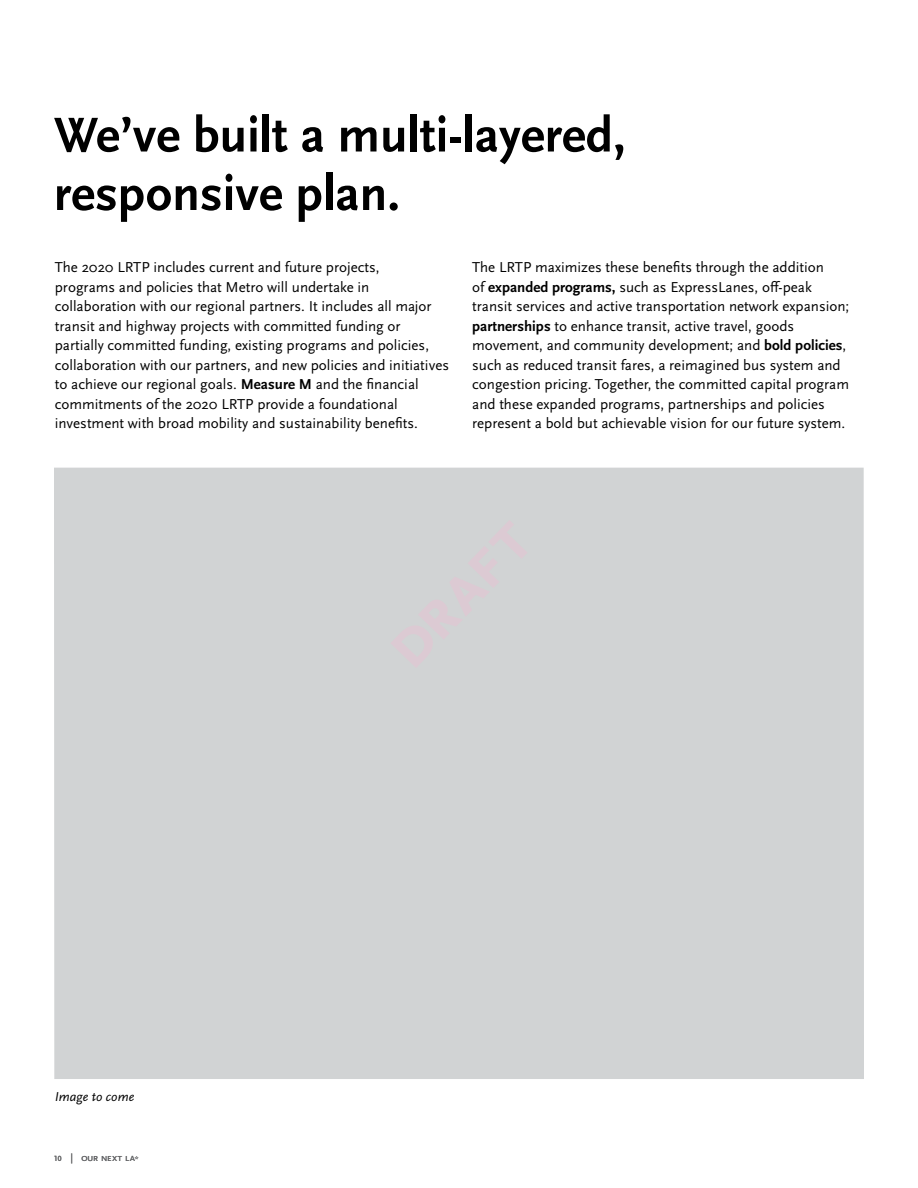
<style>
.page{position:relative;width:918px;height:1188px;background:#fff}
.page>*{position:absolute;margin:0;border:0;box-sizing:border-box;transform-origin:0 0}
.t1{font:700 51px/58.5px "Scala Sans Pro";color:#000}
.t2{font:15px/19.5px "Scala Sans Pro";color:#000}
.t3{font:italic 13.5px "Scala Sans Pro";color:#000}
.t4{font:11.25px "Scala Sans Pro";color:#636466}
.t5{font:10.5px "Scala Sans Pro";letter-spacing:-.015em;color:#636466}
.s1{font-weight:700}
.s2{font-size:10.5px}
.s3{font-size:7.5px}
</style>
<div class="page">
<div style="left:54px;top:468px;width:810px;height:611px;background:#d1d3d4"></div>
<svg style="left:391px;top:521px;width:136px;height:146px"></svg>
<h1 class="t1" style="left:54px;top:106px;width:573px">We’ve built a multi-layered, responsive plan.</h1>
<p class="t2" style="left:55px;top:257px;width:396px">The 2020 LRTP includes current and future projects,<br>programs and policies that Metro will undertake in collaboration with our regional partners. It includes all major transit and highway projects with committed funding or partially committed funding, existing programs and policies, collaboration with our partners, and new policies and initiatives to achieve our regional goals. <span class="s1">Measure M</span> and the financial commitments of the 2020 LRTP provide a foundational investment with broad mobility and sustainability benefits.</p>
<p class="t2" style="left:472px;top:257px;width:379px">The LRTP maximizes these benefits through the addition<br>of <span class="s1">expanded programs,</span> such as ExpressLanes, off-peak transit services and active transportation network expansion; <span class="s1">partnerships</span> to enhance transit, active travel, goods movement, and community development; and <span class="s1">bold policies</span>, such as reduced transit fares, a reimagined bus system and congestion pricing. Together, the committed capital program and these expanded programs, partnerships and policies represent a bold but achievable vision for our future system.</p>
<p class="t3" style="left:55px;top:1088px;width:81px">Image to come</p>
<p class="t4" style="left:54px;top:1151px;width:21px">10 <span class="s2">|</span></p>
<p class="t5" style="left:81px;top:1152px;width:59px">our next la<span class="s3">*</span></p>
</div>
